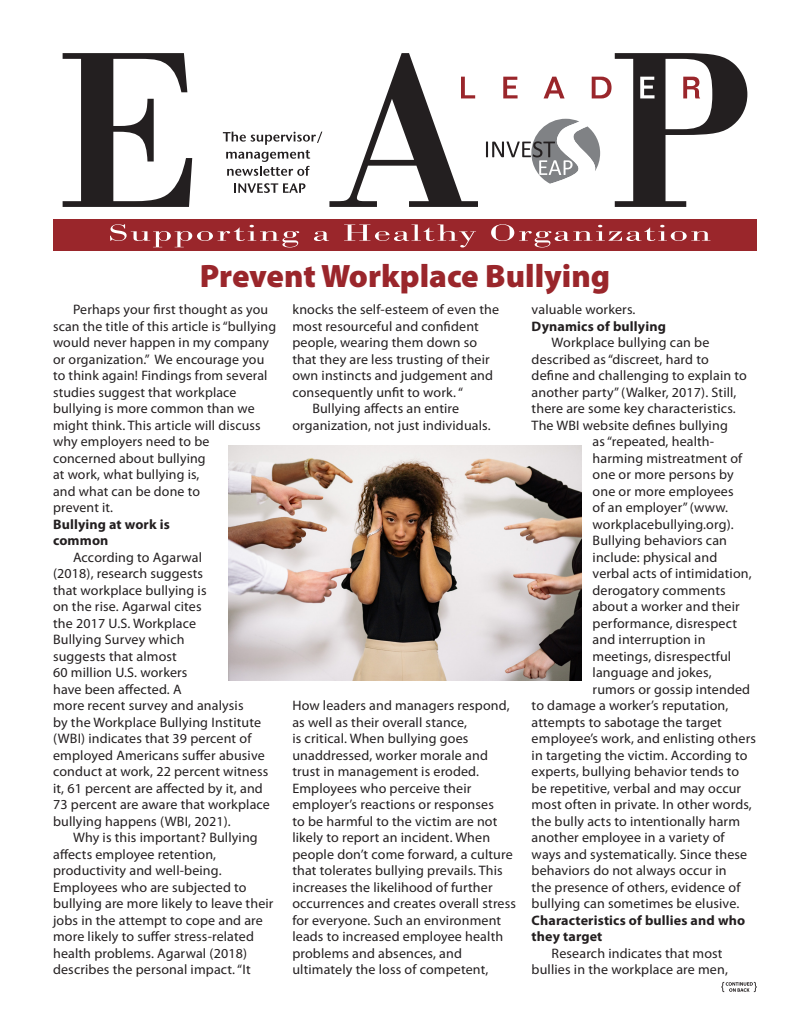
<style>
.page{position:relative;width:810px;height:1035px;background:#fff}
.page>*{position:absolute;margin:0;border:0;box-sizing:border-box;transform-origin:0 0}
.t1{font:900 32.5px "Myriad Pro";color:#9a262b}
.t2{font:13.75px/16.5px "Myriad Pro";letter-spacing:.01em;color:#231f20}
.t3{font:700 13.75px/16.5px "Myriad Pro";letter-spacing:.01em;color:#231f20}
</style>
<div class="page">
<svg style="left:721px;top:982px;width:36px;height:10px"></svg>
<div style="left:53px;top:219px;width:704px;height:32px;background:#9a262b"></div>
<svg style="left:110px;top:224px;width:189px;height:23px"></svg>
<svg style="left:314px;top:231px;width:15px;height:10px"></svg>
<svg style="left:344px;top:224px;width:132px;height:23px"></svg>
<svg style="left:491px;top:224px;width:219px;height:23px"></svg>
<svg style="left:63px;top:53px;width:129px;height:154px"></svg>
<svg style="left:329px;top:53px;width:149px;height:154px"></svg>
<svg style="left:234px;top:183px;width:71px;height:10px"></svg>
<svg style="left:223px;top:132px;width:99px;height:44px"></svg>
<svg style="left:486px;top:53px;width:261px;height:154px"></svg>
<img style="left:229px;top:445px;width:352px;height:235px">
<p class="t1" style="left:200px;top:254px;width:412px">Prevent Workplace Bullying</p>
<p class="t2" style="left:53px;top:301px;width:225px;text-indent:20px">Perhaps your first thought as you scan the title of this article is “bullying would never happen in my company or organization.” We encourage you to think again! Findings from several studies suggest that workplace bullying is more common than we might think. This article will discuss why employers need to be<br>concerned about bullying<br>at work, what bullying is,<br>and what can be done to<br>prevent it.</p>
<p class="t3" style="left:53px;top:515px;width:118px">Bullying at work is common</p>
<p class="t2" style="left:53px;top:548px;width:218px;text-indent:20px">According to Agarwal<br>(2018), research suggests<br>that workplace bullying is<br>on the rise. Agarwal cites<br>the 2017 U.S. Workplace<br>Bullying Survey which<br>suggests that almost<br>60 million U.S. workers<br>have been affected. A<br>more recent survey and analysis<br>by the Workplace Bullying Institute (WBI) indicates that 39 percent of employed Americans suffer abusive conduct at work, 22 percent witness it, 61 percent are affected by it, and<br>73 percent are aware that workplace bullying happens (WBI, 2021).</p>
<p class="t2" style="left:53px;top:829px;width:222px;text-indent:20px">Why is this important? Bullying affects employee retention, productivity and well-being.<br>Employees who are subjected to bullying are more likely to leave their jobs in the attempt to cope and are more likely to suffer stress-related health problems. Agarwal (2018) describes the personal impact. “It</p>
<p class="t2" style="left:292px;top:301px;width:208px">knocks the self-esteem of even the most resourceful and confident people, wearing them down so that they are less trusting of their own instincts and judgement and consequently unfit to work. “</p>
<p class="t2" style="left:292px;top:400px;width:200px;text-indent:20px">Bullying affects an entire organization, not just individuals.</p>
<p class="t2" style="left:292px;top:697px;width:225px">How leaders and managers respond, as well as their overall stance,<br>is critical. When bullying goes unaddressed, worker morale and trust in management is eroded.<br>Employees who perceive their employer’s reactions or responses<br>to be harmful to the victim are not likely to report an incident. When people don’t come forward, a culture that tolerates bullying prevails. This increases the likelihood of further occurrences and creates overall stress for everyone. Such an environment leads to increased employee health problems and absences, and ultimately the loss of competent,</p>
<p class="t2" style="left:532px;top:301px;width:105px">valuable workers.</p>
<p class="t3" style="left:532px;top:317px;width:136px">Dynamics of bullying</p>
<p class="t2" style="left:552px;top:334px;width:159px">Workplace bullying can be</p>
<p class="t2" style="left:532px;top:350px;width:179px">described as “discreet, hard to</p>
<p class="t2" style="left:532px;top:367px;width:217px">define and challenging to explain to</p>
<p class="t2" style="left:532px;top:383px;width:206px">another party” (Walker, 2017). Still,</p>
<p class="t2" style="left:532px;top:400px;width:206px">there are some key characteristics.</p>
<p class="t2" style="left:532px;top:416px;width:198px">The WBI website defines bullying</p>
<p class="t2" style="left:593px;top:433px;width:123px">as “repeated, health-</p>
<p class="t2" style="left:593px;top:449px;width:151px">harming mistreatment of</p>
<p class="t2" style="left:593px;top:466px;width:143px">one or more persons by</p>
<p class="t2" style="left:593px;top:482px;width:143px">one or more employees</p>
<p class="t2" style="left:593px;top:499px;width:137px">of an employer” (www.</p>
<p class="t2" style="left:593px;top:515px;width:143px">workplacebullying.org).</p>
<p class="t2" style="left:593px;top:532px;width:136px">Bullying behaviors can</p>
<p class="t2" style="left:593px;top:548px;width:126px">include: physical and</p>
<p class="t2" style="left:593px;top:565px;width:161px">verbal acts of intimidation,</p>
<p class="t2" style="left:593px;top:581px;width:135px">derogatory comments</p>
<p class="t2" style="left:593px;top:598px;width:149px">about a worker and their</p>
<p class="t2" style="left:593px;top:614px;width:146px">performance, disrespect</p>
<p class="t2" style="left:593px;top:631px;width:114px">and interruption in</p>
<p class="t2" style="left:593px;top:647px;width:140px">meetings, disrespectful</p>
<p class="t2" style="left:593px;top:664px;width:120px">language and jokes,</p>
<p class="t2" style="left:593px;top:680px;width:159px">rumors or gossip intended</p>
<p class="t2" style="left:532px;top:697px;width:198px">to damage a worker’s reputation,</p>
<p class="t2" style="left:532px;top:713px;width:192px">attempts to sabotage the target</p>
<p class="t2" style="left:532px;top:730px;width:226px">employee’s work, and enlisting others</p>
<p class="t2" style="left:532px;top:746px;width:217px">in targeting the victim. According to</p>
<p class="t2" style="left:532px;top:763px;width:209px">experts, bullying behavior tends to</p>
<p class="t2" style="left:532px;top:779px;width:211px">be repetitive, verbal and may occur</p>
<p class="t2" style="left:532px;top:796px;width:222px">most often in private. In other words,</p>
<p class="t2" style="left:532px;top:812px;width:210px">the bully acts to intentionally harm</p>
<p class="t2" style="left:532px;top:829px;width:195px">another employee in a variety of</p>
<p class="t2" style="left:532px;top:845px;width:217px">ways and systematically. Since these</p>
<p class="t2" style="left:532px;top:862px;width:196px">behaviors do not always occur in</p>
<p class="t2" style="left:532px;top:878px;width:210px">the presence of others, evidence of</p>
<p class="t2" style="left:532px;top:895px;width:209px">bullying can sometimes be elusive.</p>
<p class="t3" style="left:532px;top:911px;width:215px">Characteristics of bullies and who they target</p>
<p class="t2" style="left:532px;top:944px;width:198px;text-indent:20px">Research indicates that most bullies in the workplace are men,</p>
</div>
